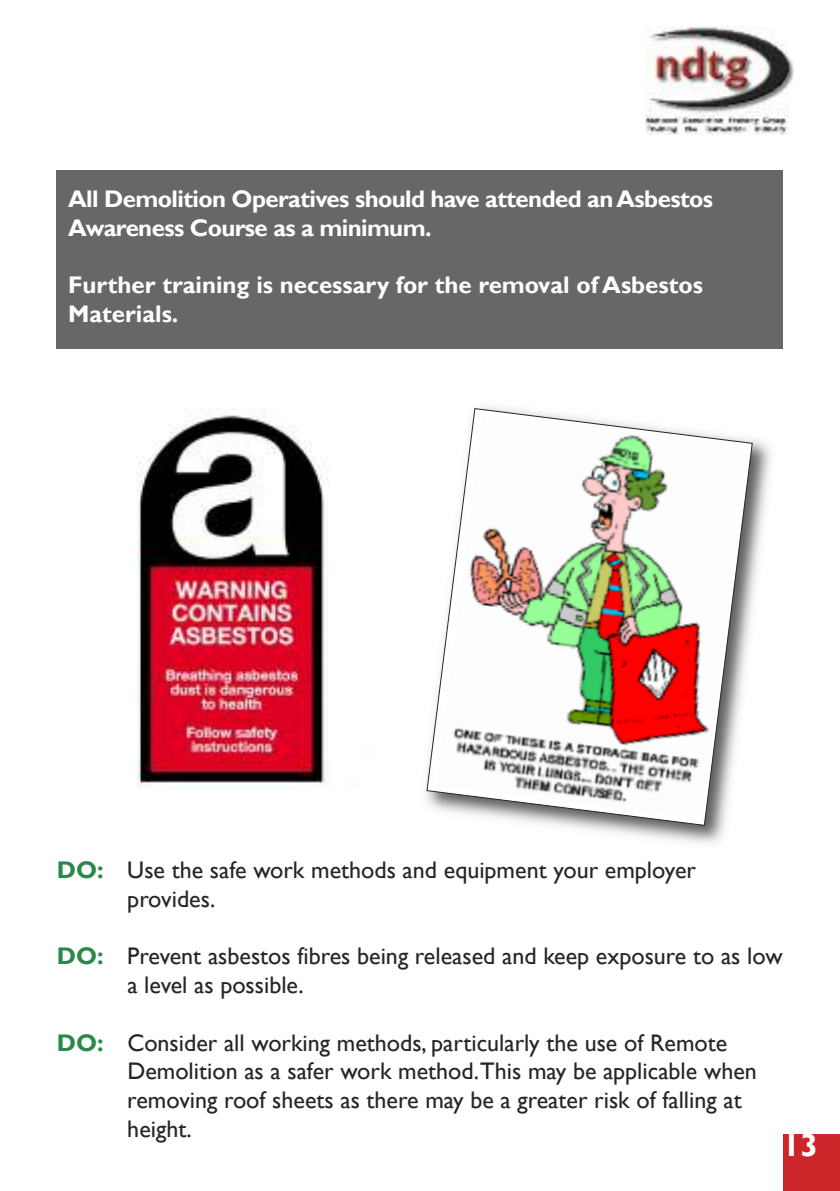
<style>
.page{position:relative;width:840px;height:1191px;background:#fff}
.page>*{position:absolute;margin:0;border:0;box-sizing:border-box;transform-origin:0 0}
.t1{font:700 32px "Gill Sans";color:#fff}
.t2{font:24px/28.8px "Gill Sans";color:#272627}
.t3{font:700 24px/28.8px "Gill Sans";letter-spacing:-.025em;color:#fff}
.t4{font:700 24px/28.8px "Gill Sans";color:#fff}
.s1{font-weight:700;color:#2c874a}
</style>
<div class="page">
<img style="left:645px;top:27px;width:149px;height:107px">
<div style="left:57px;top:170px;width:725px;height:178px;background:#686768"></div>
<div style="left:782px;top:1134px;width:57px;height:57px;background:#cc262b"></div>
<img style="left:484px;top:407px;width:287px;height:437px">
<svg style="left:426px;top:408px;width:326px;height:418px"></svg>
<img style="left:136px;top:408px;width:191px;height:380px">
<p class="t3" style="left:68px;top:184px;width:646px">All Demolition Operatives should have attended anAsbestos<br>Awareness Course as a minimum.</p>
<p class="t4" style="left:68px;top:270px;width:636px">Further training is necessary for the removal of Asbestos<br>Materials.</p>
<p class="t2" style="left:127px;top:855px;width:570px;text-indent:-70px"><span class="s1">DO:</span> Use the safe work methods and equipment your employer provides.</p>
<p class="t2" style="left:127px;top:941px;width:656px;text-indent:-70px"><span class="s1">DO:</span> Prevent asbestos fibres being released and keep exposure to as low a level as possible.</p>
<p class="t2" style="left:127px;top:1028px;width:630px;text-indent:-70px"><span class="s1">DO:</span> Consider all working methods, particularly the use of Remote Demolition as a safer work method.This may be applicable when removing roof sheets as there may be a greater risk of falling at height.</p>
<h1 class="t1" style="left:782px;top:1126px;width:37px">13</h1>
</div>
